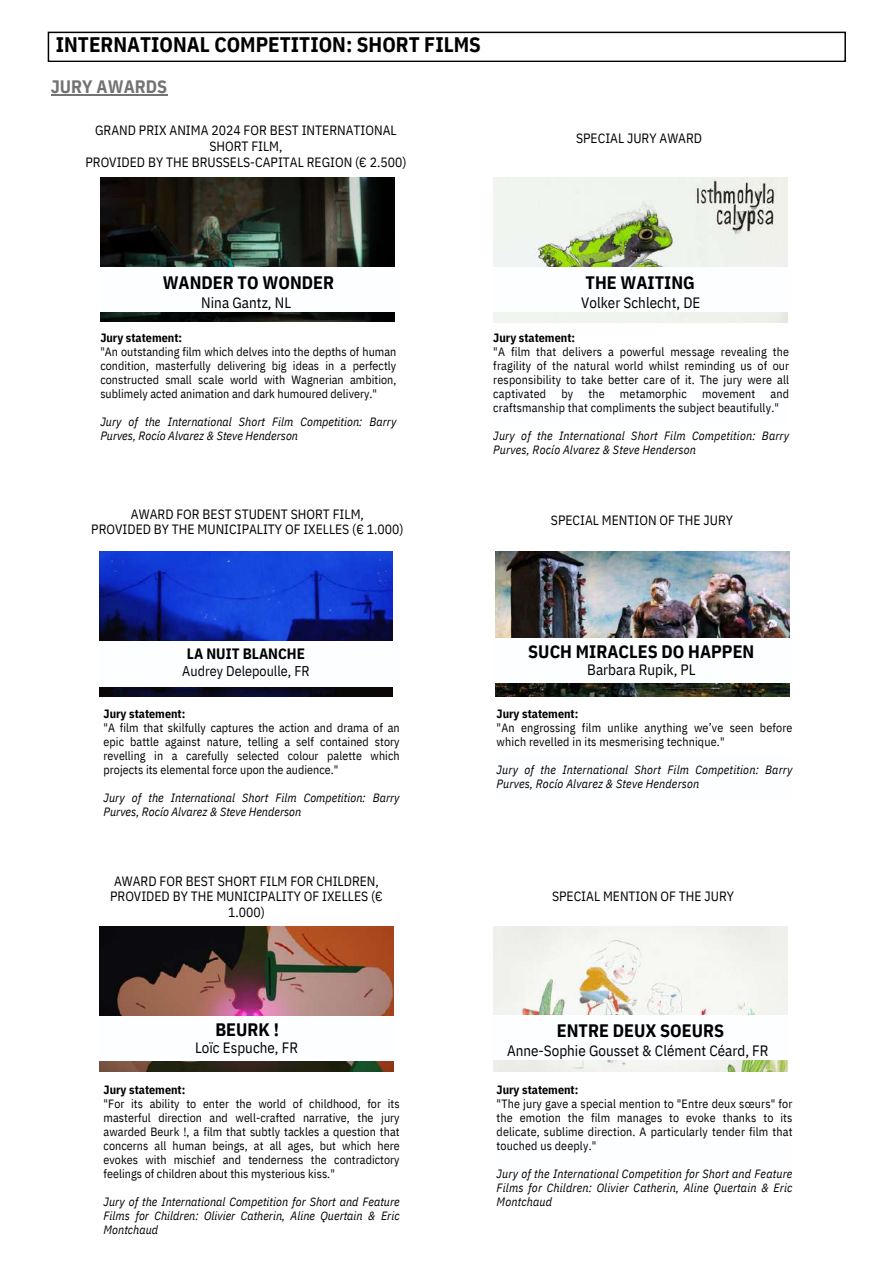
<style>
.page{position:relative;width:894px;height:1264px;background:#fff}
.page>*{position:absolute;margin:0;border:0;box-sizing:border-box;transform-origin:0 0}
.t1{font:700 21px "IBM Plex Sans Cond";color:#000}
.t2{font:700 18px "IBM Plex Sans Cond";color:#000}
.t3{font:700 18px "IBM Plex Sans Cond";color:#737373}
.t4{font:15px "IBM Plex Sans Cond";color:#000}
.t5{font:700 15px "IBM Plex Sans Cond";color:#000}
.t6{font:14.1px "IBM Plex Sans Cond";color:#000}
.t7{font:13.5px/15.8px "IBM Plex Sans Cond";color:#000;text-align:center}
.t8{font:12px/14px "IBM Plex Sans Cond";letter-spacing:.015em;color:#000;text-align:justify}
.t9{font:italic 12px/14px "IBM Plex Sans Cond";letter-spacing:.01em;color:#000}
.t10{font:700 12px "IBM Plex Sans Cond";color:#000}
</style>
<div class="page">
<img style="left:100px;top:177px;width:294px;height:145px">
<img style="left:493px;top:178px;width:293px;height:145px">
<div style="left:492px;top:267px;width:298px;height:45px;background:#fdfeff"></div>
<img style="left:100px;top:551px;width:292px;height:145px">
<img style="left:495px;top:551px;width:293px;height:145px">
<img style="left:100px;top:927px;width:293px;height:144px">
<img style="left:493px;top:926px;width:293px;height:145px">
<div style="left:100px;top:267px;width:298px;height:45px;background:#fdfeff"></div>
<div style="left:99px;top:1015px;width:297px;height:45px;background:#fdfeff"></div>
<div style="left:99px;top:641px;width:299px;height:45px;background:#fdfeff"></div>
<div style="left:494px;top:637px;width:298px;height:45px;background:#fdfeff"></div>
<div style="left:491px;top:1015px;width:297px;height:45px;background:#fdfeff"></div>
<svg style="left:48px;top:32px;width:797px;height:30px"></svg>
<hr style="left:51px;top:94px;width:116px;height:1px;background:#737373">
<h1 class="t1" style="left:56px;top:30px;width:426px">INTERNATIONAL COMPETITION: SHORT FILMS</h1>
<h2 class="t3" style="left:51px;top:74px;width:118px">JURY AWARDS</h2>
<p class="t7" style="left:85px;top:122px;width:322px">GRAND PRIX ANIMA 2024 FOR BEST INTERNATIONAL<br>SHORT FILM,<br>PROVIDED BY THE BRUSSELS-CAPITAL REGION (€ 2.500)</p>
<p class="t7" style="left:576px;top:130px;width:127px">SPECIAL JURY AWARD</p>
<h2 class="t2" style="left:163px;top:271px;width:173px">WANDER TO WONDER</h2>
<p class="t4" style="left:201px;top:292px;width:91px">Nina Gantz, NL</p>
<p class="t10" style="left:100px;top:330px;width:83px">Jury statement:</p>
<p class="t8" style="left:100px;top:344px;width:297px">"An outstanding film which delves into the depths of human condition, masterfully delivering big ideas in a perfectly constructed small scale world with Wagnerian ambition, sublimely acted animation and dark humoured delivery."</p>
<p class="t9" style="left:100px;top:414px;width:297px">Jury of the International Short Film Competition: Barry<br>Purves, Rocío Alvarez &amp; Steve Henderson</p>
<p class="t7" style="left:91px;top:505px;width:313px">AWARD FOR BEST STUDENT SHORT FILM,<br>PROVIDED BY THE MUNICIPALITY OF IXELLES (€ 1.000)</p>
<p class="t5" style="left:187px;top:644px;width:120px">LA NUIT BLANCHE</p>
<p class="t6" style="left:182px;top:661px;width:129px">Audrey Delepoulle, FR</p>
<p class="t10" style="left:104px;top:706px;width:83px">Jury statement:</p>
<p class="t8" style="left:104px;top:721px;width:297px">"A film that skilfully captures the action and drama of an epic battle against nature, telling a self contained story revelling in a carefully selected colour palette which projects its elemental force upon the audience."</p>
<p class="t9" style="left:104px;top:791px;width:297px">Jury of the International Short Film Competition: Barry<br>Purves, Rocío Alvarez &amp; Steve Henderson</p>
<p class="t7" style="left:110px;top:872px;width:274px">AWARD FOR BEST SHORT FILM FOR CHILDREN,<br>PROVIDED BY THE MUNICIPALITY OF IXELLES (€<br>1.000)</p>
<h2 class="t2" style="left:215px;top:1017px;width:65px">BEURK !</h2>
<p class="t4" style="left:195px;top:1037px;width:104px">Loïc Espuche, FR</p>
<p class="t10" style="left:104px;top:1081px;width:83px">Jury statement:</p>
<p class="t8" style="left:104px;top:1096px;width:297px">"For its ability to enter the world of childhood, for its masterful direction and well-crafted narrative, the jury awarded Beurk !, a film that subtly tackles a question that concerns all human beings, at all ages, but which here evokes with mischief and tenderness the contradictory feelings of children about this mysterious kiss."</p>
<p class="t9" style="left:104px;top:1194px;width:297px;text-align:justify">Jury of the International Competition for Short and Feature Films for Children: Olivier Catherin, Aline Quertain &amp; Eric Montchaud</p>
<h2 class="t2" style="left:585px;top:271px;width:111px">THE WAITING</h2>
<p class="t4" style="left:581px;top:293px;width:121px">Volker Schlecht, DE</p>
<p class="t10" style="left:493px;top:330px;width:83px">Jury statement:</p>
<p class="t8" style="left:493px;top:344px;width:297px">"A film that delivers a powerful message revealing the fragility of the natural world whilst reminding us of our responsibility to take better care of it. The jury were all captivated</p>
<p class="t8" style="left:493px;top:386px;width:297px;text-indent:277px">and craftsmanship that compliments the subject beautifully."</p>
<p class="t9" style="left:493px;top:428px;width:297px">Jury of the International Short Film Competition: Barry<br>Purves, Rocío Alvarez &amp; Steve Henderson</p>
<p class="t8" style="left:561px;top:386px;width:13px">by</p>
<p class="t8" style="left:588px;top:386px;width:18px">the</p>
<p class="t8" style="left:619px;top:386px;width:68px">metamorphic</p>
<p class="t8" style="left:701px;top:386px;width:55px">movement</p>
<p class="t7" style="left:551px;top:512px;width:183px">SPECIAL MENTION OF THE JURY</p>
<h2 class="t2" style="left:528px;top:639px;width:227px">SUCH MIRACLES DO HAPPEN</h2>
<p class="t4" style="left:587px;top:659px;width:110px">Barbara Rupik, PL</p>
<p class="t10" style="left:496px;top:706px;width:83px">Jury statement:</p>
<p class="t8" style="left:496px;top:721px;width:297px">"An engrossing film unlike anything we’ve seen before which revelled in its mesmerising technique."</p>
<p class="t9" style="left:496px;top:763px;width:297px">Jury of the International Short Film Competition: Barry<br>Purves, Rocío Alvarez &amp; Steve Henderson</p>
<p class="t7" style="left:552px;top:887px;width:183px">SPECIAL MENTION OF THE JURY</p>
<h2 class="t2" style="left:556px;top:1018px;width:169px">ENTRE DEUX SOEURS</h2>
<p class="t4" style="left:507px;top:1040px;width:263px">Anne-Sophie Gousset &amp; Clément Céard, FR</p>
<p class="t10" style="left:496px;top:1081px;width:83px">Jury statement:</p>
<p class="t8" style="left:496px;top:1096px;width:297px">"The jury gave a special mention to "Entre deux sœurs" for the emotion the film manages to evoke thanks to its delicate, sublime direction. A particularly tender film that touched us deeply."</p>
<p class="t9" style="left:496px;top:1166px;width:297px;text-align:justify">Jury of the International Competition for Short and Feature Films for Children: Olivier Catherin, Aline Quertain &amp; Eric Montchaud</p>
</div>
